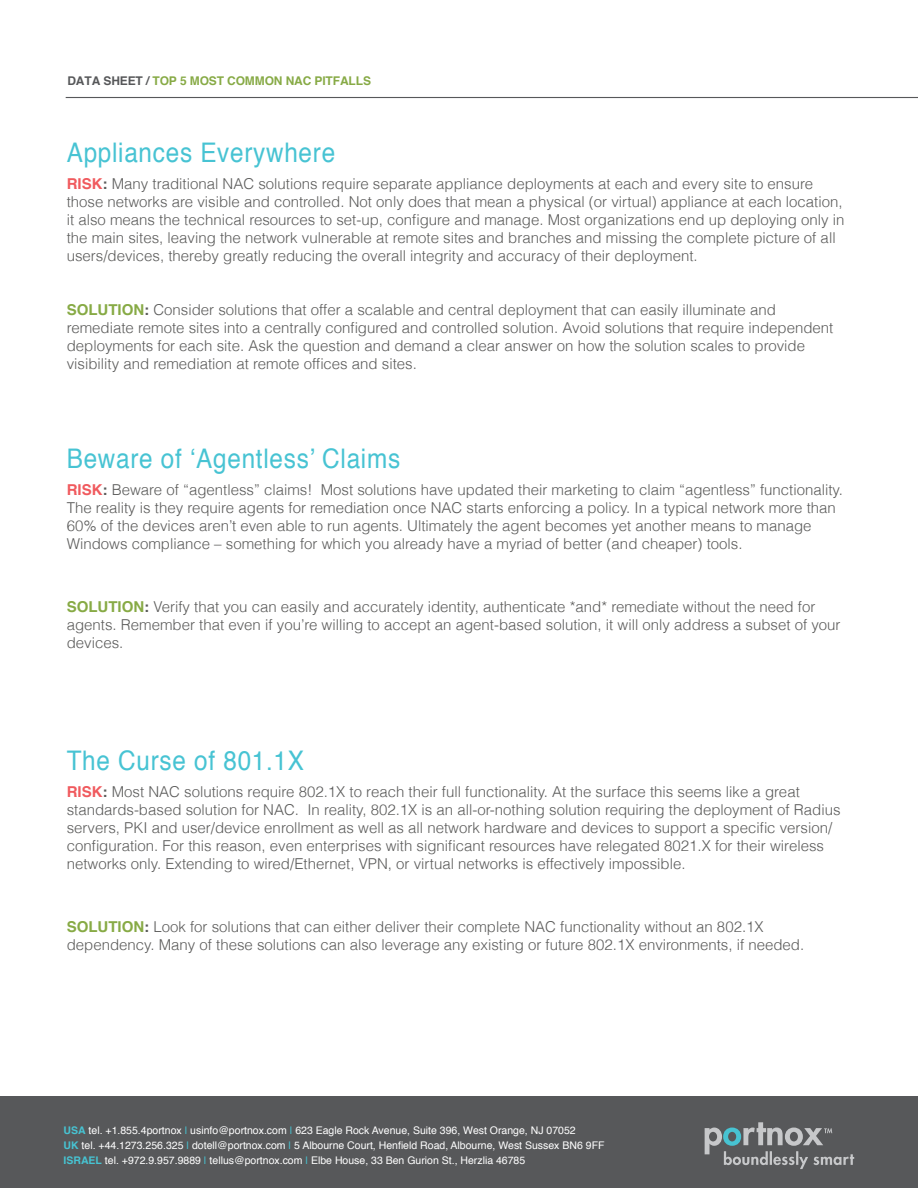
<style>
.page{position:relative;width:918px;height:1188px;background:#fff}
.page>*{position:absolute;margin:0;border:0;box-sizing:border-box;transform-origin:0 0}
.titles{font:27px "Helvetica";letter-spacing:.03em;color:#47c3d3;scale:.9 1}
.body{font:300 15px/18px "Helvetica";color:#5b5b5a}
.t1{font:700 12px "Helvetica";letter-spacing:-.01em;color:#87aa46}
.t2{font:10.5px "Helvetica";color:#fff}
.s1{color:#57585a}
.s2{font-weight:700;color:#f05a5e}
.s3{font-weight:700}
.s4{font-weight:700;color:#87aa45}
.s5{font-weight:700;color:#47c3d2}
.s6{color:#47c3d2}
</style>
<div class="page">
<div style="left:0;top:1096px;width:918px;height:92px;background:#57585a"></div>
<svg style="left:705px;top:1122px;width:149px;height:47px"></svg>
<hr style="left:66px;top:97px;width:852px;height:1px;background:#57585a">
<p class="t1" style="left:67px;top:73px;width:305px"><span class="s1">DATA SHEET /</span> TOP 5 MOST COMMON NAC PITFALLS</p>
<p class="titles" style="left:67px;top:132px;width:300px">Appliances Everywhere</p>
<p class="body" style="left:67px;top:174px;width:779px"><span class="s2">RISK</span><span class="s3">:</span> Many traditional NAC solutions require separate appliance deployments at each and every site to ensure those networks are visible and controlled. Not only does that mean a physical (or virtual) appliance at each location, it also means the technical resources to set-up, configure and manage. Most organizations end up deploying only in the main sites, leaving the network vulnerable at remote sites and branches and missing the complete picture of all users/devices, thereby greatly reducing the overall integrity and accuracy of their deployment.</p>
<p class="body" style="left:67px;top:300px;width:768px"><span class="s4">SOLUTION</span><span class="s3">:</span> Consider solutions that offer a scalable and central deployment that can easily illuminate and remediate remote sites into a centrally configured and controlled solution. Avoid solutions that require independent deployments for each site. Ask the question and demand a clear answer on how the solution scales to provide visibility and remediation at remote offices and sites.</p>
<p class="titles" style="left:67px;top:438px;width:372px">Beware of ‘Agentless’ Claims</p>
<p class="body" style="left:321px;top:480px;width:524px">Most solutions have updated their marketing to claim “agentless” functionality.</p>
<p class="body" style="left:67px;top:480px;width:771px"><span class="s2">RISK</span><span class="s3">:</span> Beware of “agentless” claims!<br>The reality is they require agents for remediation once NAC starts enforcing a policy In. a typical network more than 60% of the devices aren t’ even able to run agents. Ultimately the agent becomes yet another means to manage Windows compliance – something for which you already have a myriad of better (and cheaper) tools.</p>
<p class="body" style="left:67px;top:597px;width:775px"><span class="s4">SOLUTION</span><span class="s3">:</span> Verify that you can easily and accurately identity, authenticate *and* remediate without the need for agents. Remember that even if you r e’ willing to accept an agent-based solution it, will only address a subset of your devices.</p>
<p class="titles" style="left:67px;top:739px;width:265px">The Curse of 801.1X</p>
<p class="body" style="left:307px;top:781px;width:535px;text-indent:-241px"><span class="s2">RISK</span><span class="s3">:</span> Most NAC solutions require 802.1X to reach their full functionality. At the surface this seems like a great<br>In reality, 802.1X is an all-or-nothing solution requiring the deployment of Radius</p>
<p class="body" style="left:67px;top:799px;width:767px">standards-based solution for NAC.<br>servers, PKI and user/device enrollment as well as all network hardware and devices to support a specific version/ configuration. For this reason, even enterprises with significant resources have relegated 8021.X for their wireless networks only. Extending to wired/Ethernet, VPN, or virtual networks is effectively impossible.</p>
<p class="body" style="left:67px;top:916px;width:739px"><span class="s4">SOLUTION</span><span class="s3">:</span> Look for solutions that can either deliver their complete NAC functionality without an 802.1X dependency. Many of these solutions can also leverage any existing or future 802.1X environments if, needed.</p>
<p class="t2" style="left:64px;top:1122px;width:514px"><span class="s5">USA</span> tel. +1.855.4portnox <span class="s6">|</span> usinfo@portnox.com <span class="s6">|</span> 623 Eagle Rock Avenue, Suite 396, West Orange, NJ 07052</p>
<p class="t2" style="left:64px;top:1137px;width:542px"><span class="s5">UK</span> tel. +44.1273.256.325 <span class="s6">|</span> dotell@portnox.com <span class="s6">|</span> 5 Albourne Court, Henfield Road, Albourne, West Sussex BN 96 FF</p>
<p class="t2" style="left:64px;top:1152px;width:463px"><span class="s5">ISRAEL</span> tel. +972.9.957.9889 <span class="s6">|</span> tellus@portnox.com <span class="s6">|</span> Elbe House, 33 Ben Gurion St., Herzlia 46785</p>
</div>
